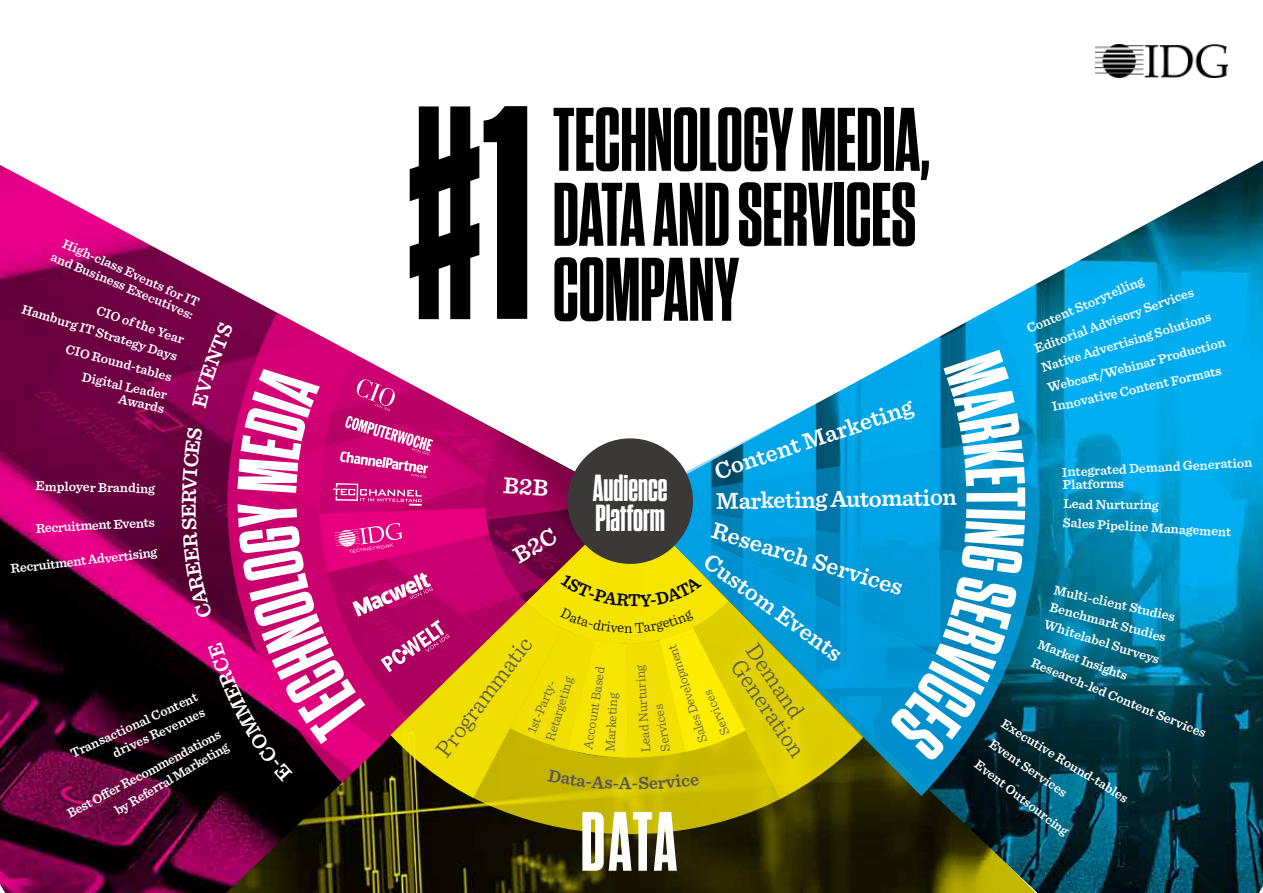
<style>
.page{position:relative;width:1263px;height:893px;background:#fff}
.page>*{position:absolute;margin:0;border:0;box-sizing:border-box;transform-origin:0 0}
.t1{font:700 303px "Tungsten Condensed";color:#000}
.t2{font:700 90px/75px "Tungsten Condensed";color:#000}
.t3{font:700 84px "Tungsten Condensed";color:#fff}
.t4{font:700 37.65px/30.2px "Tungsten Condensed";color:#fff}
.t5{font:600 24px "Sentinel";color:#fff}
.t6{font:300 24px/21px "Sentinel";color:#575756}
.t7{font:600 18px "Sentinel";color:#000}
.t8{font:600 18px "Sentinel";color:#575756}
.t9{font:300 15px "Sentinel";color:#000}
.t10{font:600 13.5px/13.2px "Sentinel";color:#fff;text-align:right}
.t11{font:300 13.5px "Sentinel";color:#575756}
.t12{font:expanded 4.35px "Akzidenz Grotesk BE";color:#fff}
</style>
<div class="page">
<img style="left:635px;top:160px;width:628px;height:733px">
<img style="left:0;top:165px;width:635px;height:728px">
<svg style="left:863px;top:686px;width:135px;height:110px;background:#0f5361"></svg>
<svg style="left:863px;top:563px;width:173px;height:123px;background:#008cc2"></svg>
<svg style="left:863px;top:433px;width:176px;height:130px;background:#0096d3"></svg>
<svg style="left:630px;top:311px;width:403px;height:190px;fill:#00a8ec"></svg>
<svg style="left:390px;top:799px;width:473px;height:35px;background:#6e6502"></svg>
<img style="left:1096px;top:45px;width:132px;height:33px">
<svg style="left:943px;top:350px;width:82px;height:136px;background:#0091ca"></svg>
<svg style="left:889px;top:509px;width:136px;height:253px;background:#0084ba"></svg>
<svg style="left:182px;top:322px;width:681px;height:477px"></svg>
<p class="t10" style="left:66px;top:236px;width:150px;rotate:24deg">High-class Events for IT</p>
<p class="t10" style="left:24px;top:302px;width:163px;rotate:17deg">Hamburg IT Strategy Days</p>
<p class="t10" style="left:55px;top:249px;width:155px;rotate:23deg">and Business Executives:</p>
<p class="t10" style="left:99px;top:303px;width:93px;rotate:19deg">CIO of the Year</p>
<p class="t10" style="left:84px;top:369px;width:89px;rotate:13deg">Digital Leader<br>Awards</p>
<p class="t10" style="left:68px;top:341px;width:111px;rotate:15deg">CIO Round-tables</p>
<p class="t10" style="left:36px;top:479px;width:121px;rotate:1deg">Employer Branding</p>
<p class="t10" style="left:35px;top:521px;width:121px;rotate:-3deg">Recruitment Events</p>
<p class="t10" style="left:10px;top:561px;width:149px;rotate:-6deg">Recruitment Advertising</p>
<p class="t10" style="left:67px;top:745px;width:140px;line-height:17.4px;rotate:-25deg">Transactional Content drives Revenues</p>
<p class="t10" style="left:65px;top:807px;width:174px;rotate:-28deg">Best Off er Recommendations</p>
<p class="t10" style="left:112px;top:804px;width:131px;rotate:-30deg">by Referral Marketing</p>
<p class="t12" style="left:349px;top:549px;width:46px;rotate:-8deg">TECHNETWORK</p>
<h1 class="t1" style="left:407px;top:67px;width:128px">#1</h1>
<h2 class="t2" style="left:553px;top:105px;width:379px">TECHNOLOGY MEDIA,<br>DATA AND SERVICES<br>COMPANY</h2>
<h3 class="t6" style="left:431px;top:747px;width:146px;rotate:-53deg">Programmatic</h3>
<p class="t11" style="left:540px;top:737px;width:68px;rotate:-73deg">Retargeting</p>
<p class="t11" style="left:522px;top:729px;width:59px;rotate:-68deg">1st-Party-</p>
<h3 class="t5" style="left:709px;top:455px;width:209px;rotate:-19deg">Content Marketing</h3>
<h3 class="t5" style="left:716px;top:483px;width:242px;rotate:-1deg">Marketing Automation</h3>
<h3 class="t4" style="left:593px;top:474px;width:76px">Audience<br>Platform</h3>
<h3 class="t5" style="left:718px;top:512px;width:200px;rotate:17deg">Research Services</h3>
<h3 class="t5" style="left:717px;top:544px;width:167px;rotate:36deg">Custom Events</h3>
<h3 class="t7" style="left:628px;top:586px;width:14px">T</h3>
<p class="t9" style="left:624px;top:616px;width:10px">n</p>
<h3 class="t6" style="left:762px;top:639px;width:119px;rotate:56deg">Demand<br>Generation</h3>
<p class="t11" style="left:694px;top:746px;width:104px;rotate:-108deg">Sales Development</p>
<p class="t11" style="left:578px;top:748px;width:85px;rotate:-81deg">Account Based</p>
<p class="t11" style="left:636px;top:753px;width:89px;rotate:-94deg">Lead Nurturing</p>
<p class="t11" style="left:716px;top:739px;width:49px;rotate:-113deg">Services</p>
<p class="t11" style="left:600px;top:751px;width:61px;rotate:-87deg">Marketing</p>
<p class="t11" style="left:656px;top:753px;width:49px;rotate:-99deg">Services</p>
<h3 class="t8" style="left:631px;top:769px;width:8px">-</h3>
<h3 class="t3" style="left:581px;top:801px;width:98px">DATA</h3>
<p class="t10" style="left:1024px;top:322px;width:127px;rotate:-23deg">Content Storytelling</p>
<p class="t10" style="left:1032px;top:342px;width:170px;rotate:-20deg">Editorial Advisory Services</p>
<p class="t10" style="left:1040px;top:361px;width:178px;rotate:-17deg">Native Advertising Solutions</p>
<p class="t10" style="left:1050px;top:399px;width:175px;rotate:-12deg">Innovative Content Formats</p>
<p class="t10" style="left:1046px;top:382px;width:185px;rotate:-15deg">Webcast/Webinar Production</p>
<h3 class="t3" style="left:1036px;top:487px;width:22px;rotate:90deg">T</h3>
<p class="t10" style="left:1062px;top:465px;width:192px;rotate:-3deg">Integrated Demand Generation</p>
<p class="t10" style="left:1063px;top:496px;width:97px;rotate:1deg">Lead Nurturing</p>
<p class="t10" style="left:1063px;top:515px;width:170px;rotate:3deg">Sales Pipeline Management</p>
<p class="t10" style="left:1062px;top:478px;width:63px;rotate:-2deg">Platforms</p>
<p class="t10" style="left:1056px;top:582px;width:125px;rotate:13deg">Multi-client Studies</p>
<p class="t10" style="left:1041px;top:637px;width:96px;rotate:20deg">Market Insights</p>
<p class="t10" style="left:1052px;top:599px;width:121px;rotate:15deg">Benchmark Studies</p>
<p class="t10" style="left:1034px;top:656px;width:189px;rotate:22deg">Research-led Content Services</p>
<p class="t10" style="left:1047px;top:617px;width:121px;rotate:17deg">Whitelabel Surveys</p>
<p class="t10" style="left:1006px;top:717px;width:148px;rotate:31deg">Executive Round-tables</p>
<p class="t10" style="left:994px;top:736px;width:93px;rotate:34deg">Event Services</p>
<p class="t10" style="left:981px;top:756px;width:117px;rotate:38deg">Event Outsourcing</p>
</div>
